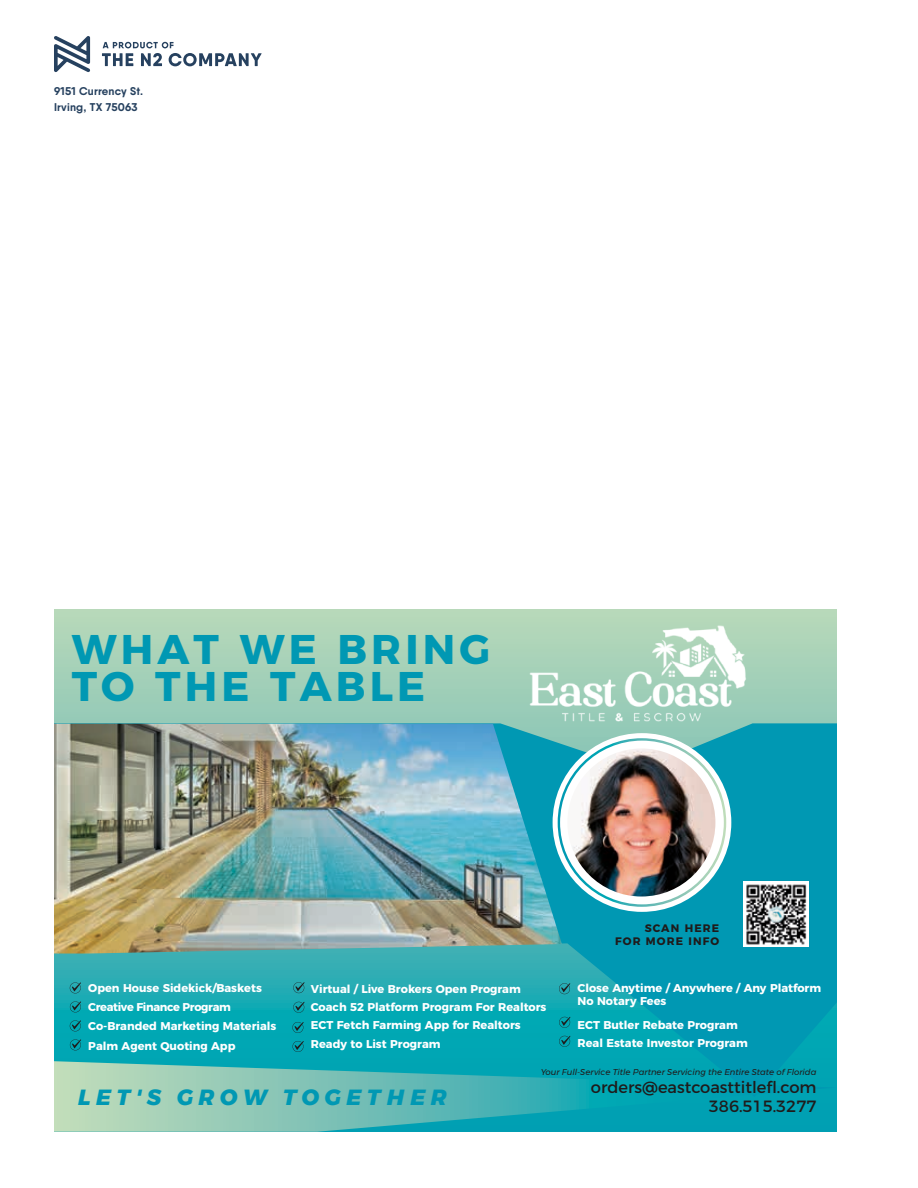
<style>
.page{position:relative;width:918px;height:1188px;background:#fff}
.page>*{position:absolute;margin:0;border:0;box-sizing:border-box;transform-origin:0 0}
.t1{font:700 41.4px/37.3px "Montserrat";letter-spacing:.1em;color:#0098b3}
.t2{font:italic 800 21.9px "Montserrat";letter-spacing:.25em;color:#0098b3}
.t3{font:16.35px/19.5px "Montserrat";color:#1f1b1b;text-align:right}
.t4{font:700 11.25px/19.2px "Montserrat";color:#fff}
.t5{font:700 11.25px/15.8px "Qanelas Soft";letter-spacing:.02em;color:#26415f}
.t6{font:700 10.95px/13px "Montserrat";letter-spacing:.1em;color:#1f1b1b;text-align:right}
.t7{font:italic 8.4px "Montserrat";color:#1f1b1b}
</style>
<div class="page">
<svg style="left:54px;top:36px;width:208px;height:36px"></svg>
<svg style="left:54px;top:610px;width:783px;height:113px;background:#a6d1b8"></svg>
<svg style="left:54px;top:723px;width:783px;height:338px;background:#0ba2b3"></svg>
<svg style="left:70px;top:982px;width:11px;height:11px"></svg>
<svg style="left:70px;top:1001px;width:11px;height:11px"></svg>
<svg style="left:70px;top:1020px;width:11px;height:11px"></svg>
<svg style="left:70px;top:1039px;width:11px;height:11px"></svg>
<svg style="left:293px;top:982px;width:12px;height:11px"></svg>
<svg style="left:293px;top:1002px;width:12px;height:11px"></svg>
<svg style="left:292px;top:1022px;width:12px;height:11px"></svg>
<svg style="left:293px;top:1041px;width:11px;height:11px"></svg>
<svg style="left:559px;top:1036px;width:11px;height:11px"></svg>
<svg style="left:559px;top:983px;width:11px;height:11px"></svg>
<svg style="left:559px;top:1017px;width:11px;height:11px"></svg>
<img style="left:744px;top:881px;width:64px;height:65px">
<img style="left:54px;top:724px;width:508px;height:230px">
<img style="left:513px;top:610px;width:255px;height:129px">
<svg style="left:54px;top:1061px;width:783px;height:71px;background:#46b4b4"></svg>
<div style="left:553px;top:733px;width:178px;height:179px;background:#fff;border-radius:50%"></div>
<svg style="left:558px;top:738px;width:168px;height:169px"></svg>
<img style="left:567px;top:748px;width:148px;height:149px;border-radius:74px">
<p class="t5" style="left:54px;top:83px;width:91px">9151 Currency St.<br>Irving, TX 75063</p>
<h1 class="t1" style="left:72px;top:627px;width:420px">WHAT WE BRING<br>TO THE TABLE</h1>
<p class="t6" style="left:615px;top:921px;width:105px">SCAN HERE<br>FOR MORE INFO</p>
<p class="t4" style="left:88px;top:977px;width:190px">Open House Sidekick/Baskets<br>Creative Finance Program<br>Co-Branded Marketing Materials<br>Palm Agent Quoting App</p>
<p class="t4" style="left:311px;top:978px;width:237px;line-height:18.5px">Virtual / Live Brokers Open Program<br>Coach 52 Platform Program For Realtors</p>
<p class="t4" style="left:578px;top:980px;width:245px;line-height:13.5px">Close Anytime / Anywhere / Any Platform<br>No Notary Fees</p>
<p class="t4" style="left:578px;top:1014px;width:172px;line-height:18.5px">ECT Butler Rebate Program<br>Real Estate Investor Program</p>
<p class="t4" style="left:311px;top:1015px;width:211px;line-height:18.5px">ECT Fetch Farming App for Realtors<br>Ready to List Program</p>
<p class="t7" style="left:541px;top:1065px;width:277px">Your Full-Service Title Partner Servicing the Entire State of Florida</p>
<h2 class="t2" style="left:78px;top:1079px;width:370px">LET'S GROW TOGETHER</h2>
<h3 class="t3" style="left:591px;top:1076px;width:227px">orders@eastcoasttitlefl.com<br>386.515.3277</h3>
</div>
